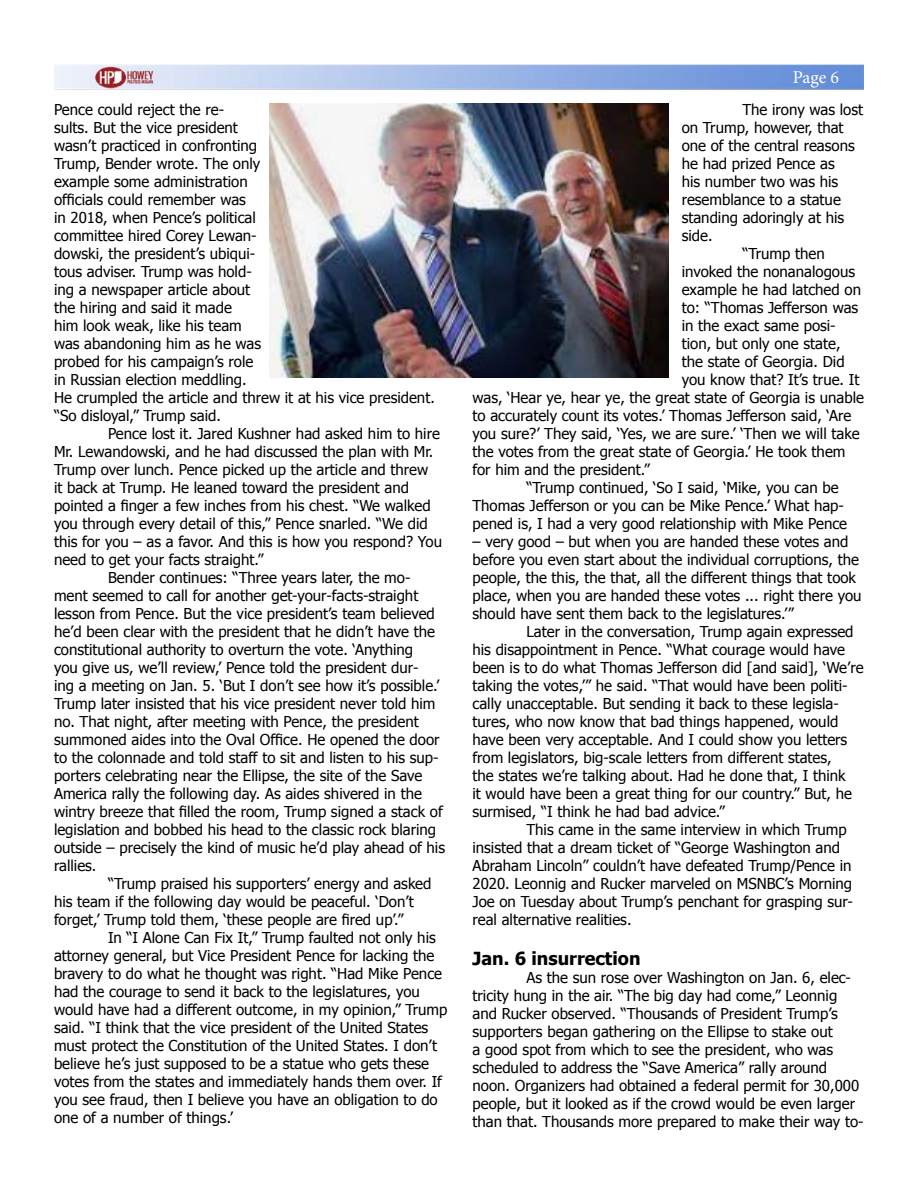
<style>
.page{position:relative;width:918px;height:1188px;background:#fff}
.page>*{position:absolute;margin:0;border:0;box-sizing:border-box;transform-origin:0 0}
.t1{font:700 18px "Tahoma";color:#000}
.t2{font:18px "Minion Pro";color:#fff}
.t3{font:15px/18px "Tahoma";color:#000}
</style>
<div class="page">
<img style="left:54px;top:64px;width:810px;height:26px">
<img style="left:269px;top:104px;width:399px;height:274px">
<p class="t3" style="left:54px;top:100px;width:382px">Pence could reject the re-<br>sults. But the vice president<br>wasn’t practiced in confronting<br>Trump, Bender wrote. The only<br>example some administration<br>officials could remember was<br>in 2018, when Pence’s political<br>committee hired Corey Lewan-<br>dowski, the president’s ubiqui-<br>tous adviser. Trump was hold-<br>ing a newspaper article about<br>the hiring and said it made<br>him look weak, like his team<br>was abandoning him as he was<br>probed for his campaign’s role<br>in Russian election meddling.<br>He crumpled the article and threw it at his vice president. “So disloyal,” Trump said.</p>
<p class="t3" style="left:108px;top:424px;width:333px">Pence lost it. Jared Kushner had asked him to hire</p>
<p class="t3" style="left:54px;top:442px;width:381px">Mr. Lewandowski, and he had discussed the plan with Mr.</p>
<p class="t3" style="left:54px;top:460px;width:376px">Trump over lunch. Pence picked up the article and threw</p>
<p class="t3" style="left:54px;top:478px;width:357px">it back at Trump. He leaned toward the president and</p>
<p class="t3" style="left:54px;top:496px;width:378px">pointed a finger a few inches from his chest. “We walked</p>
<p class="t3" style="left:54px;top:514px;width:375px">you through every detail of this,” Pence snarled. “We did</p>
<p class="t3" style="left:54px;top:532px;width:390px">this for you – as a favor. And this is how you respond? You</p>
<p class="t3" style="left:54px;top:550px;width:211px">need to get your facts straight.”</p>
<p class="t3" style="left:108px;top:568px;width:304px">Bender continues: “Three years later, the mo-</p>
<p class="t3" style="left:54px;top:586px;width:366px">ment seemed to call for another get-your-facts-straight</p>
<p class="t3" style="left:54px;top:604px;width:382px">lesson from Pence. But the vice president’s team believed</p>
<p class="t3" style="left:54px;top:622px;width:383px">he’d been clear with the president that he didn’t have the</p>
<p class="t3" style="left:54px;top:640px;width:361px">constitutional authority to overturn the vote. ‘Anything</p>
<p class="t3" style="left:54px;top:658px;width:366px">you give us, we’ll review,’ Pence told the president dur-</p>
<p class="t3" style="left:54px;top:676px;width:387px">ing a meeting on Jan. 5. ‘But I don’t see how it’s possible.’</p>
<p class="t3" style="left:54px;top:694px;width:383px">Trump later insisted that his vice president never told him</p>
<p class="t3" style="left:54px;top:712px;width:366px">no. That night, after meeting with Pence, the president</p>
<p class="t3" style="left:54px;top:730px;width:387px">summoned aides into the Oval Office. He opened the door</p>
<p class="t3" style="left:54px;top:748px;width:386px">to the colonnade and told staff to sit and listen to his sup-</p>
<p class="t3" style="left:54px;top:766px;width:370px">porters celebrating near the Ellipse, the site of the Save</p>
<p class="t3" style="left:54px;top:784px;width:369px">America rally the following day. As aides shivered in the</p>
<p class="t3" style="left:54px;top:802px;width:390px">wintry breeze that filled the room, Trump signed a stack of</p>
<p class="t3" style="left:54px;top:820px;width:384px">legislation and bobbed his head to the classic rock blaring</p>
<p class="t3" style="left:54px;top:838px;width:393px">outside – precisely the kind of music he’d play ahead of his</p>
<p class="t3" style="left:54px;top:856px;width:44px">rallies.</p>
<p class="t3" style="left:108px;top:874px;width:325px">“Trump praised his supporters’ energy and asked</p>
<p class="t3" style="left:54px;top:892px;width:361px">his team if the following day would be peaceful. ‘Don’t</p>
<p class="t3" style="left:54px;top:910px;width:351px">forget,’ Trump told them, ‘these people are fired up’.”</p>
<p class="t3" style="left:108px;top:928px;width:329px">In “I Alone Can Fix It,” Trump faulted not only his</p>
<p class="t3" style="left:54px;top:946px;width:382px">attorney general, but Vice President Pence for lacking the</p>
<p class="t3" style="left:54px;top:964px;width:390px">bravery to do what he thought was right. “Had Mike Pence</p>
<p class="t3" style="left:54px;top:982px;width:367px">had the courage to send it back to the legislatures, you</p>
<p class="t3" style="left:54px;top:1000px;width:395px">would have had a different outcome, in my opinion,” Trump</p>
<p class="t3" style="left:54px;top:1018px;width:376px">said. “I think that the vice president of the United States</p>
<p class="t3" style="left:54px;top:1036px;width:385px">must protect the Constitution of the United States. I don’t</p>
<p class="t3" style="left:54px;top:1054px;width:377px">believe he’s just supposed to be a statue who gets these</p>
<p class="t3" style="left:54px;top:1072px;width:390px">votes from the states and immediately hands them over. If</p>
<p class="t3" style="left:54px;top:1090px;width:385px">you see fraud, then I believe you have an obligation to do</p>
<p class="t3" style="left:54px;top:1108px;width:180px">one of a number of things.’</p>
<p class="t2" style="left:793px;top:65px;width:48px">Page 6</p>
<p class="t3" style="left:742px;top:100px;width:122px">The irony was lost</p>
<p class="t3" style="left:682px;top:118px;width:163px">on Trump, however, that</p>
<p class="t3" style="left:682px;top:136px;width:174px">one of the central reasons</p>
<p class="t3" style="left:682px;top:154px;width:155px">he had prized Pence as</p>
<p class="t3" style="left:682px;top:172px;width:158px">his number two was his</p>
<p class="t3" style="left:682px;top:190px;width:161px">resemblance to a statue</p>
<p class="t3" style="left:682px;top:208px;width:164px">standing adoringly at his</p>
<p class="t3" style="left:682px;top:226px;width:32px">side.</p>
<p class="t3" style="left:742px;top:244px;width:84px">“Trump then</p>
<p class="t3" style="left:682px;top:262px;width:175px">invoked the nonanalogous</p>
<p class="t3" style="left:682px;top:280px;width:181px">example he had latched on</p>
<p class="t3" style="left:682px;top:298px;width:178px">to: “Thomas Jefferson was</p>
<p class="t3" style="left:682px;top:316px;width:156px">in the exact same posi-</p>
<p class="t3" style="left:682px;top:334px;width:160px">tion, but only one state,</p>
<p class="t3" style="left:682px;top:352px;width:164px">the state of Georgia. Did</p>
<p class="t3" style="left:682px;top:370px;width:179px">you know that? It’s true. It</p>
<p class="t3" style="left:472px;top:388px;width:393px">was, ‘Hear ye, hear ye, the great state of Georgia is unable</p>
<p class="t3" style="left:472px;top:406px;width:380px">to accurately count its votes.’ Thomas Jefferson said, ‘Are</p>
<p class="t3" style="left:472px;top:424px;width:389px">you sure?’ They said, ‘Yes, we are sure.’ ‘Then we will take</p>
<p class="t3" style="left:472px;top:442px;width:375px">the votes from the great state of Georgia.’ He took them</p>
<p class="t3" style="left:472px;top:460px;width:179px">for him and the president.”</p>
<p class="t3" style="left:526px;top:478px;width:314px">“Trump continued, ‘So I said, ‘Mike, you can be</p>
<p class="t3" style="left:472px;top:496px;width:373px">Thomas Jefferson or you can be Mike Pence.’ What hap-</p>
<p class="t3" style="left:472px;top:514px;width:376px">pened is, I had a very good relationship with Mike Pence</p>
<p class="t3" style="left:472px;top:532px;width:391px">– very good – but when you are handed these votes and before you even start about the individual corruptions, the people, the this, the that, all the different things that took place, when you are handed these votes ... right there you should have sent them back to the legislatures.’”</p>
<p class="t3" style="left:472px;top:622px;width:393px;text-indent:54px">Later in the conversation, Trump again expressed his disappointment in Pence. “What courage would have been is to do what Thomas Jefferson did [and said], ‘We’re taking the votes,’” he said. “That would have been politi&shy;cally unacceptable. But sending it back to these legisla&shy;tures, who now know that bad things happened, would have been very acceptable. And I could show you letters from legislators, big-scale letters from different states,<br>the states we’re talking about. Had he done that, I think<br>it would have been a great thing for our country.” But, he surmised, “I think he had bad advice.”</p>
<p class="t3" style="left:472px;top:820px;width:382px;text-indent:54px">This came in the same interview in which Trump insisted that a dream ticket of “George Washington and Abraham Lincoln” couldn’t have defeated Trump/Pence in 2020. Leonnig and Rucker marveled on MSNBC’s Morning Joe on Tuesday about Trump’s penchant for grasping sur&shy;real alternative realities.</p>
<p class="t1" style="left:472px;top:946px;width:170px">Jan. 6 insurrection</p>
<p class="t3" style="left:472px;top:968px;width:393px;text-indent:54px">As the sun rose over Washington on Jan. 6, elec&shy;tricity hung in the air. “The big day had come,” Leonnig and Rucker observed. “Thousands of President Trump’s supporters began gathering on the Ellipse to stake out<br>a good spot from which to see the president, who was scheduled to address the “Save America” rally around noon. Organizers had obtained a federal permit for 30,000 people, but it looked as if the crowd would be even larger than that. Thousands more prepared to make their way to-</p>
</div>
